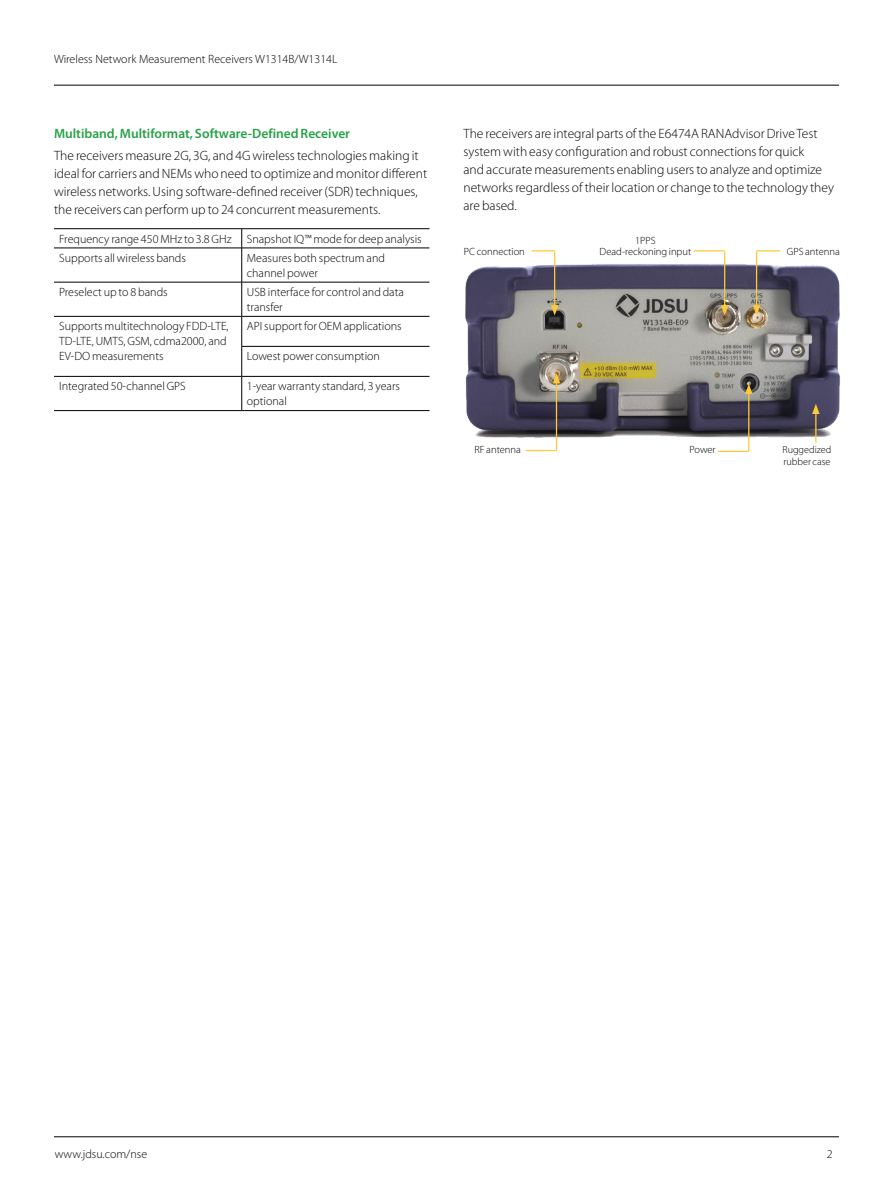
<style>
.page{position:relative;width:893px;height:1191px;background:#fff}
.page>*{position:absolute;margin:0;border:0;box-sizing:border-box;transform-origin:0 0}
.t1{font:300 13.5px/18px "Myriad Pro";color:#000}
.t2{font:600 13.5px "Myriad Pro";color:#26a146}
.t3{font:300 12px/15px "Myriad Pro";color:#000}
.t4{font:300 10.5px "Myriad Pro";color:#000}
.t5{font:300 10.2px/11.4px "Myriad Pro";color:#000}
</style>
<div class="page">
<hr style="left:54px;top:85px;width:785px;height:1px;background:#000">
<hr style="left:54px;top:1136px;width:785px;height:1px;background:#000">
<svg style="left:241px;top:229px;width:1px;height:19px"></svg>
<hr style="left:54px;top:248px;width:188px;height:1px;background:#000">
<hr style="left:242px;top:248px;width:187px;height:1px;background:#000">
<hr style="left:241px;top:248px;width:1px;height:34px;background:#000">
<hr style="left:54px;top:282px;width:188px;height:1px;background:#000">
<hr style="left:242px;top:282px;width:187px;height:1px;background:#000">
<hr style="left:241px;top:282px;width:1px;height:34px;background:#000">
<hr style="left:54px;top:316px;width:188px;height:1px;background:#000">
<hr style="left:242px;top:316px;width:187px;height:1px;background:#000">
<hr style="left:241px;top:316px;width:1px;height:30px;background:#000">
<hr style="left:242px;top:346px;width:187px;height:1px;background:#000">
<hr style="left:241px;top:346px;width:1px;height:30px;background:#000">
<hr style="left:54px;top:376px;width:188px;height:1px;background:#000">
<hr style="left:242px;top:376px;width:187px;height:1px;background:#000">
<hr style="left:241px;top:376px;width:1px;height:34px;background:#000">
<hr style="left:54px;top:410px;width:188px;height:1px;background:#000">
<hr style="left:242px;top:410px;width:187px;height:1px;background:#000">
<hr style="left:54px;top:228px;width:188px;height:1px;background:#000">
<hr style="left:242px;top:228px;width:187px;height:1px;background:#000">
<img style="left:465px;top:259px;width:375px;height:192px">
<hr style="left:554px;top:251px;width:1px;height:57px;background:#ffca38">
<svg style="left:551px;top:305px;width:7px;height:10px"></svg>
<hr style="left:556px;top:381px;width:1px;height:70px;background:#ffca38">
<svg style="left:553px;top:373px;width:7px;height:10px"></svg>
<hr style="left:748px;top:392px;width:1px;height:59px;background:#ffca38">
<svg style="left:745px;top:384px;width:7px;height:10px"></svg>
<hr style="left:815px;top:412px;width:1px;height:31px;background:#ffca38">
<svg style="left:812px;top:404px;width:8px;height:10px"></svg>
<hr style="left:724px;top:251px;width:1px;height:57px;background:#ffca38">
<svg style="left:721px;top:305px;width:7px;height:10px"></svg>
<hr style="left:756px;top:251px;width:1px;height:57px;background:#ffca38">
<svg style="left:753px;top:305px;width:7px;height:10px"></svg>
<hr style="left:694px;top:250px;width:31px;height:1px;background:#ffca38">
<svg style="left:532px;top:250px;width:23px;height:1px"></svg>
<hr style="left:526px;top:450px;width:30px;height:1px;background:#ffca38">
<hr style="left:718px;top:451px;width:31px;height:1px;background:#ffca38">
<svg style="left:757px;top:250px;width:23px;height:1px"></svg>
<p class="t3" style="left:54px;top:51px;width:285px">Wireless Network Measurement Receivers W1314B/W1314L</p>
<p class="t2" style="left:54px;top:125px;width:298px">Multiband, Multiformat, Software-Defined Receiver</p>
<p class="t1" style="left:54px;top:146px;width:375px">The receivers measure 2G, 3G, and 4G wireless technologies making it ideal for carriers and NEMs who need to optimize and monitor different wireless networks. Using software-defined receiver (SDR) techniques, the receivers can perform up to 24 concurrent measurements.</p>
<p class="t3" style="left:59px;top:231px;width:174px">Frequency range 450 MHz to 3.8 GHz</p>
<p class="t3" style="left:247px;top:231px;width:176px">Snapshot IQ™ mode for deep analysis</p>
<p class="t3" style="left:59px;top:250px;width:128px">Supports all wireless bands</p>
<p class="t3" style="left:247px;top:250px;width:140px">Measures both spectrum and channel power</p>
<p class="t3" style="left:59px;top:285px;width:110px">Preselect up to 8 bands</p>
<p class="t3" style="left:247px;top:285px;width:159px">USB interface for control and data transfer</p>
<p class="t3" style="left:59px;top:319px;width:171px">Supports multitechnology FDD-LTE,<br>TD-LTE, UMTS, GSM, cdma2000, and<br>EV-DO measurements</p>
<p class="t3" style="left:247px;top:319px;width:156px">API support for OEM applications</p>
<p class="t3" style="left:247px;top:349px;width:135px">Lowest power consumption</p>
<p class="t3" style="left:59px;top:379px;width:128px">Integrated 50-channel GPS</p>
<p class="t3" style="left:247px;top:379px;width:155px">1-year warranty standard, 3 years optional</p>
<p class="t1" style="left:463px;top:124px;width:372px">The receivers are integral parts of the E6474A RANAdvisor Drive Test system with easy configuration and robust connections for quick<br>and accurate measurements enabling users to analyze and optimize networks regardless of their location or change to the technology they are based.</p>
<p class="t4" style="left:635px;top:234px;width:22px">1PPS</p>
<p class="t4" style="left:464px;top:245px;width:62px">PC connection</p>
<p class="t4" style="left:600px;top:246px;width:93px">Dead-reckoning input</p>
<p class="t4" style="left:787px;top:245px;width:54px">GPS antenna</p>
<p class="t4" style="left:474px;top:443px;width:48px">RF antenna</p>
<p class="t4" style="left:689px;top:443px;width:28px">Power</p>
<p class="t5" style="left:782px;top:444px;width:50px">Ruggedized rubber case</p>
<p class="t3" style="left:55px;top:1146px;width:94px">www.jdsu.com/nse</p>
<p class="t3" style="left:827px;top:1146px;width:7px">2</p>
</div>
